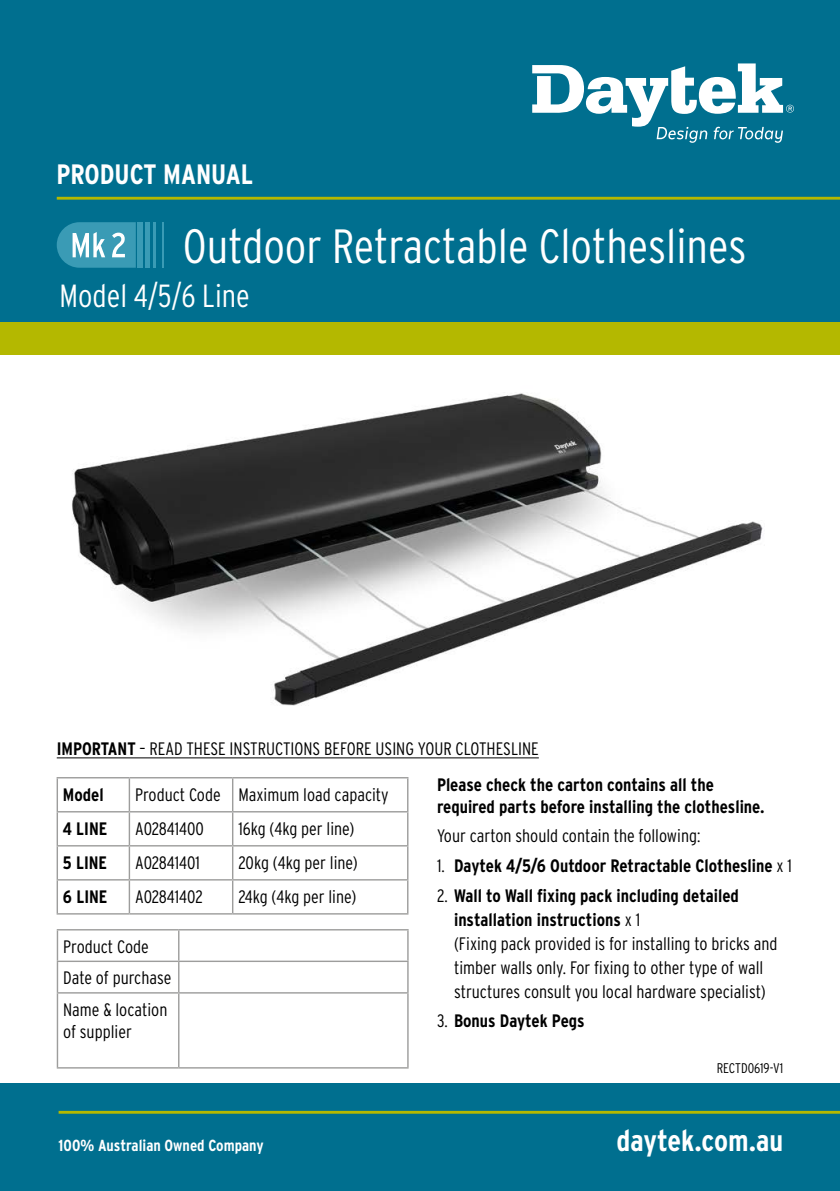
<style>
.page{position:relative;width:840px;height:1191px;background:#fff}
.page>*{position:absolute;margin:0;border:0;box-sizing:border-box;transform-origin:0 0}
.t1{font:300 condensed 48px "Interstate";color:#fff}
.t2{font:300 condensed 32px "Interstate";color:#fff}
.t3{font:700 condensed 30px "Interstate";color:#fff}
.t4{font:700 condensed 28px "Interstate";color:#fff}
.t5{font:300 condensed 18px/24px "Interstate";color:#000}
.t6{font:700 condensed 18px/22px "Interstate";color:#000}
.t7{font:700 condensed 16px "Interstate";color:#fff}
.t8{font:300 condensed 14px "Interstate";color:#000}
.s1{font-weight:700}
.s2{font-weight:300}
</style>
<div class="page">
<div style="left:0;top:0;width:839px;height:322px;background:#006f8f"></div>
<svg style="left:532px;top:63px;width:261px;height:80px"></svg>
<div style="left:0;top:322px;width:839px;height:32px;background:#b4b800"></div>
<hr style="left:57px;top:197px;width:782px;height:3px;background:#b4b800">
<div style="left:0;top:1083px;width:839px;height:108px;background:#006f8f"></div>
<hr style="left:59px;top:1110px;width:780px;height:3px;background:#b4b800">
<img style="left:72px;top:393px;width:691px;height:313px">
<div style="left:137px;top:222px;width:6px;height:46px;background:#3a9bb5"></div>
<hr style="left:162px;top:222px;width:1px;height:46px;background:#3a9bb5">
<hr style="left:145px;top:222px;width:4px;height:46px;background:#3a9bb5">
<hr style="left:154px;top:222px;width:2px;height:46px;background:#3a9bb5">
<svg style="left:57px;top:222px;width:79px;height:46px;background:#54a7bd"></svg>
<hr style="left:57px;top:757px;width:481px;height:1px;background:#000">
<hr style="left:57px;top:929px;width:122px;height:1px;background:#9d9d9c">
<hr style="left:57px;top:930px;width:1px;height:30px;background:#9d9d9c">
<hr style="left:179px;top:929px;width:229px;height:1px;background:#9d9d9c">
<hr style="left:178px;top:930px;width:1px;height:30px;background:#9d9d9c">
<hr style="left:407px;top:930px;width:1px;height:30px;background:#9d9d9c">
<hr style="left:57px;top:960px;width:122px;height:2px;background:#9d9d9c">
<hr style="left:57px;top:962px;width:1px;height:30px;background:#9d9d9c">
<hr style="left:179px;top:960px;width:229px;height:2px;background:#9d9d9c">
<hr style="left:178px;top:962px;width:1px;height:30px;background:#9d9d9c">
<hr style="left:407px;top:962px;width:1px;height:30px;background:#9d9d9c">
<hr style="left:57px;top:992px;width:122px;height:1px;background:#9d9d9c">
<hr style="left:57px;top:993px;width:1px;height:74px;background:#9d9d9c">
<hr style="left:179px;top:992px;width:229px;height:1px;background:#9d9d9c">
<hr style="left:178px;top:993px;width:1px;height:74px;background:#9d9d9c">
<hr style="left:407px;top:993px;width:1px;height:74px;background:#9d9d9c">
<hr style="left:57px;top:1067px;width:122px;height:1px;background:#9d9d9c">
<hr style="left:179px;top:1067px;width:229px;height:1px;background:#9d9d9c">
<hr style="left:57px;top:777px;width:72px;height:1px;background:#9d9d9c">
<hr style="left:57px;top:778px;width:1px;height:33px;background:#9d9d9c">
<hr style="left:129px;top:777px;width:103px;height:1px;background:#9d9d9c">
<hr style="left:129px;top:778px;width:1px;height:33px;background:#9d9d9c">
<hr style="left:232px;top:777px;width:176px;height:1px;background:#9d9d9c">
<hr style="left:232px;top:778px;width:1px;height:33px;background:#9d9d9c">
<hr style="left:407px;top:778px;width:1px;height:33px;background:#9d9d9c">
<hr style="left:57px;top:811px;width:72px;height:1px;background:#9d9d9c">
<hr style="left:57px;top:812px;width:1px;height:33px;background:#9d9d9c">
<hr style="left:129px;top:811px;width:103px;height:1px;background:#9d9d9c">
<hr style="left:129px;top:812px;width:1px;height:33px;background:#9d9d9c">
<hr style="left:232px;top:811px;width:176px;height:1px;background:#9d9d9c">
<hr style="left:232px;top:812px;width:1px;height:33px;background:#9d9d9c">
<hr style="left:407px;top:812px;width:1px;height:33px;background:#9d9d9c">
<hr style="left:57px;top:845px;width:72px;height:1px;background:#9d9d9c">
<hr style="left:57px;top:846px;width:1px;height:33px;background:#9d9d9c">
<hr style="left:129px;top:845px;width:103px;height:1px;background:#9d9d9c">
<hr style="left:129px;top:846px;width:1px;height:33px;background:#9d9d9c">
<hr style="left:232px;top:845px;width:176px;height:1px;background:#9d9d9c">
<hr style="left:232px;top:846px;width:1px;height:33px;background:#9d9d9c">
<hr style="left:407px;top:846px;width:1px;height:33px;background:#9d9d9c">
<hr style="left:57px;top:879px;width:72px;height:1px;background:#9d9d9c">
<hr style="left:57px;top:880px;width:1px;height:33px;background:#9d9d9c">
<hr style="left:129px;top:879px;width:103px;height:1px;background:#9d9d9c">
<hr style="left:129px;top:880px;width:1px;height:33px;background:#9d9d9c">
<hr style="left:232px;top:879px;width:176px;height:1px;background:#9d9d9c">
<hr style="left:232px;top:880px;width:1px;height:33px;background:#9d9d9c">
<hr style="left:407px;top:880px;width:1px;height:33px;background:#9d9d9c">
<hr style="left:57px;top:913px;width:72px;height:1px;background:#9d9d9c">
<hr style="left:129px;top:913px;width:103px;height:1px;background:#9d9d9c">
<hr style="left:232px;top:913px;width:176px;height:1px;background:#9d9d9c">
<h3 class="t4" style="left:56px;top:158px;width:198px">PRODUCT MANUAL</h3>
<h1 class="t1" style="left:183px;top:219px;width:564px">Outdoor Retractable Clotheslines</h1>
<h2 class="t2" style="left:59px;top:277px;width:192px">Model 4/5/6 Line</h2>
<p class="t5" style="left:57px;top:737px;width:483px"><span class="s1">IMPORTANT</span> – READ THESE INSTRUCTIONS BEFORE USING YOUR CLOTHESLINE</p>
<p class="t6" style="left:63px;top:783px;width:42px">Model</p>
<p class="t5" style="left:135px;top:782px;width:255px">Product Code Maximum load capacity</p>
<p class="t6" style="left:63px;top:817px;width:46px">4 LINE</p>
<p class="t5" style="left:135px;top:816px;width:70px">A02841400</p>
<p class="t5" style="left:238px;top:816px;width:117px">16kg (4kg per line)</p>
<p class="t6" style="left:63px;top:851px;width:46px">5 LINE</p>
<p class="t5" style="left:135px;top:850px;width:66px">A02841401</p>
<p class="t5" style="left:238px;top:850px;width:121px">20kg (4kg per line)</p>
<p class="t6" style="left:63px;top:885px;width:46px">6 LINE</p>
<p class="t5" style="left:135px;top:884px;width:69px">A02841402</p>
<p class="t5" style="left:238px;top:884px;width:119px">24kg (4kg per line)</p>
<p class="t5" style="left:63px;top:930px;width:110px;line-height:31.6px">Product Code<br>Date of purchase<br>Name &amp; location</p>
<p class="t5" style="left:63px;top:1019px;width:70px">of supplier</p>
<p class="t6" style="left:437px;top:773px;width:329px">Please check the carton contains all the required parts before installing the clothesline.</p>
<p class="t5" style="left:437px;top:823px;width:265px">Your carton should contain the following:</p>
<p class="t6" style="left:437px;top:854px;width:356px"><span class="s2">1.</span> Daytek 4/5/6 Outdoor Retractable Clothesline <span class="s2">x 1</span></p>
<p class="t5" style="left:454px;top:883px;width:325px;text-indent:-17px">2. <span class="s1">Wall to Wall fixing pack including detailed installation instructions</span> x 1<br>(Fixing pack provided is for installing to bricks and timber walls only. For fixing to other type of wall structures consult you local hardware specialist)</p>
<p class="t6" style="left:437px;top:1009px;width:149px"><span class="s2">3.</span> Bonus Daytek Pegs</p>
<p class="t8" style="left:716px;top:1060px;width:68px">RECTD0619-V1</p>
<p class="t7" style="left:59px;top:1136px;width:206px">100% Australian Owned Company</p>
<h3 class="t3" style="left:616px;top:1123px;width:168px">daytek.com.au</h3>
</div>
